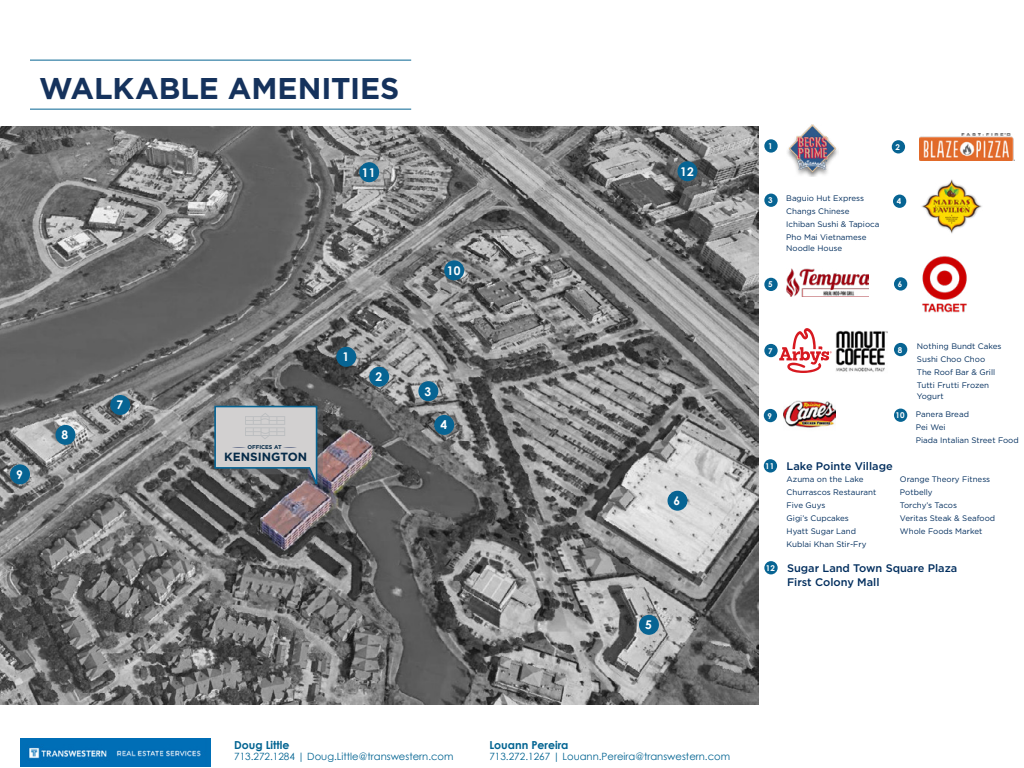
<style>
.page{position:relative;width:1024px;height:768px;background:#fff}
.page>*{position:absolute;margin:0;border:0;box-sizing:border-box;transform-origin:0 0}
.t1{font:700 30px "Gotham";letter-spacing:-.005em;color:#15325c}
.t2{font:700 12px "Century Gothic";color:#fff}
.t3{font:700 11.9px "Gotham";color:#072b48}
.t4{font:500 11px "Gotham";color:#002d5d}
.t5{font:700 11px "Century Gothic";color:#006391}
.t6{font:10px "Century Gothic";color:#006391}
.t7{font:8px/13px "Gotham";color:#002d5d}
.t8{font:700 8px "Century Gothic";color:#fff}
.t9{font:700 5.5px "Gotham";color:#072b48}
</style>
<div class="page">
<hr style="left:30px;top:60px;width:381px;height:1px;background:#076493">
<hr style="left:30px;top:109px;width:381px;height:1px;background:#076493">
<img style="left:0;top:127px;width:758px;height:577px">
<div style="left:764px;top:139px;width:14px;height:14px;background:#076493;border-radius:50%"></div>
<div style="left:894px;top:277px;width:13px;height:14px;background:#076493;border-radius:50%"></div>
<div style="left:764px;top:278px;width:14px;height:13px;background:#076493;border-radius:50%"></div>
<div style="left:764px;top:194px;width:14px;height:13px;background:#076493;border-radius:50%"></div>
<div style="left:894px;top:343px;width:13px;height:13px;background:#076493;border-radius:50%"></div>
<div style="left:892px;top:140px;width:13px;height:13px;background:#076493;border-radius:50%"></div>
<div style="left:764px;top:344px;width:14px;height:13px;background:#076493;border-radius:50%"></div>
<div style="left:893px;top:195px;width:13px;height:13px;background:#076493;border-radius:50%"></div>
<div style="left:336px;top:347px;width:20px;height:20px;background:#076493;border-radius:50%"></div>
<div style="left:369px;top:367px;width:20px;height:20px;background:#076493;border-radius:50%"></div>
<div style="left:418px;top:381px;width:20px;height:20px;background:#076493;border-radius:50%"></div>
<div style="left:434px;top:415px;width:20px;height:20px;background:#076493;border-radius:50%"></div>
<div style="left:639px;top:615px;width:20px;height:20px;background:#076493;border-radius:50%"></div>
<div style="left:110px;top:395px;width:20px;height:20px;background:#076493;border-radius:50%"></div>
<div style="left:56px;top:425px;width:19px;height:20px;background:#076493;border-radius:50%"></div>
<div style="left:668px;top:491px;width:19px;height:20px;background:#076493;border-radius:50%"></div>
<div style="left:10px;top:464px;width:20px;height:20px;background:#076493;border-radius:50%"></div>
<div style="left:444px;top:260px;width:20px;height:20px;background:#076493;border-radius:50%"></div>
<div style="left:359px;top:162px;width:20px;height:20px;background:#076493;border-radius:50%"></div>
<div style="left:677px;top:161px;width:20px;height:20px;background:#076493;border-radius:50%"></div>
<div style="left:219px;top:411px;width:104px;height:79px;background:#6d6e71;opacity:.38"></div>
<img style="left:920px;top:133px;width:94px;height:28px">
<img style="left:787px;top:125px;width:51px;height:51px">
<img style="left:921px;top:179px;width:61px;height:55px">
<img style="left:786px;top:269px;width:83px;height:27px">
<img style="left:922px;top:256px;width:45px;height:57px">
<svg style="left:779px;top:328px;width:53px;height:45px"></svg>
<img style="left:836px;top:330px;width:52px;height:42px">
<div style="left:764px;top:409px;width:13px;height:13px;background:#076493;border-radius:50%"></div>
<img style="left:784px;top:400px;width:51px;height:28px">
<div style="left:894px;top:409px;width:13px;height:13px;background:#076493;border-radius:50%"></div>
<div style="left:764px;top:459px;width:13px;height:14px;background:#076493;border-radius:50%"></div>
<div style="left:764px;top:561px;width:14px;height:13px;background:#076493;border-radius:50%"></div>
<svg style="left:214px;top:405px;width:105px;height:81px;background:#aaafb2"></svg>
<img style="left:20px;top:739px;width:191px;height:28px">
<h1 class="t1" style="left:39px;top:69px;width:362px">WALKABLE AMENITIES</h1>
<h2 class="t2" style="left:362px;top:163px;width:15px">11</h2>
<h2 class="t2" style="left:680px;top:162px;width:15px">12</h2>
<h2 class="t2" style="left:16px;top:465px;width:8px">9</h2>
<h2 class="t2" style="left:62px;top:426px;width:8px">8</h2>
<h2 class="t2" style="left:116px;top:396px;width:8px">7</h2>
<p class="t9" style="left:247px;top:444px;width:36px">OFFICES AT</p>
<h3 class="t3" style="left:224px;top:449px;width:84px">KENSINGTON</h3>
<h2 class="t2" style="left:342px;top:348px;width:8px">1</h2>
<h2 class="t2" style="left:375px;top:368px;width:8px">2</h2>
<h2 class="t2" style="left:447px;top:261px;width:15px">10</h2>
<h2 class="t2" style="left:425px;top:382px;width:8px">3</h2>
<h2 class="t2" style="left:440px;top:416px;width:8px">4</h2>
<h2 class="t2" style="left:674px;top:492px;width:8px">6</h2>
<h2 class="t2" style="left:645px;top:616px;width:8px">5</h2>
<p class="t8" style="left:768px;top:140px;width:6px">1</p>
<p class="t8" style="left:896px;top:141px;width:6px">2</p>
<p class="t8" style="left:768px;top:194px;width:6px">3</p>
<p class="t7" style="left:786px;top:191px;width:95px">Baguio Hut Express<br>Changs Chinese<br>Ichiban Sushi &amp; Tapioca<br>Pho Mai Vietnamese</p>
<p class="t7" style="left:786px;top:241px;width:58px">Noodle House</p>
<p class="t8" style="left:897px;top:195px;width:6px">4</p>
<p class="t8" style="left:768px;top:278px;width:6px">5</p>
<p class="t8" style="left:898px;top:278px;width:6px">6</p>
<p class="t8" style="left:768px;top:345px;width:6px">7</p>
<p class="t8" style="left:898px;top:344px;width:6px">8</p>
<p class="t7" style="left:917px;top:340px;width:86px">Nothing Bundt Cakes<br>Sushi Choo Choo<br>The Roof Bar &amp; Grill<br>Tutti Frutti Frozen</p>
<p class="t7" style="left:917px;top:390px;width:28px">Yogurt</p>
<p class="t8" style="left:768px;top:410px;width:6px">9</p>
<p class="t7" style="left:916px;top:408px;width:104px">Panera Bread<br>Pei Wei<br>Piada Intalian Street Food</p>
<p class="t8" style="left:895px;top:409px;width:10px">10</p>
<p class="t8" style="left:765px;top:460px;width:10px">11</p>
<p class="t8" style="left:766px;top:562px;width:10px">12</p>
<h3 class="t4" style="left:787px;top:459px;width:108px">Lake Pointe Village</h3>
<p class="t7" style="left:787px;top:473px;width:91px">Azuma on the Lake<br>Churrascos Restaurant<br>Five Guys<br>Gigi’s Cupcakes<br>Hyatt Sugar Land<br>Kublai Khan Stir-Fry</p>
<p class="t7" style="left:900px;top:473px;width:97px">Orange Theory Fitness<br>Potbelly<br>Torchy’s Tacos<br>Veritas Steak &amp; Seafood<br>Whole Foods Market</p>
<h3 class="t4" style="left:787px;top:561px;width:172px">Sugar Land Town Square Plaza</h3>
<h3 class="t4" style="left:787px;top:575px;width:94px">First Colony Mall</h3>
<h3 class="t5" style="left:234px;top:737px;width:57px">Doug Little</h3>
<p class="t6" style="left:234px;top:750px;width:221px">713.272.1284 | Doug.Little@transwestern.com</p>
<h3 class="t5" style="left:489px;top:737px;width:81px">Louann Pereira</h3>
<p class="t6" style="left:489px;top:750px;width:242px">713.272.1267 | Louann.Pereira@transwestern.com</p>
</div>
